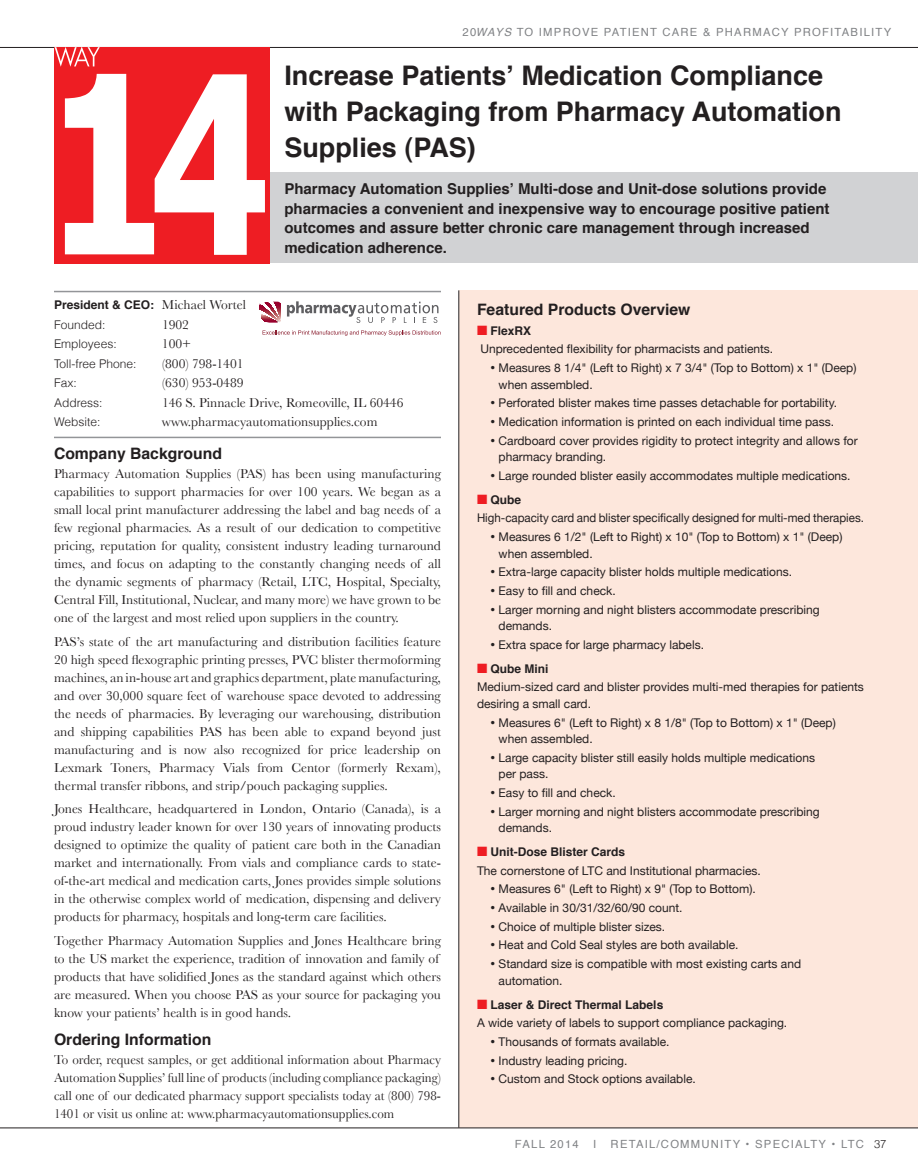
<style>
.page{position:relative;width:918px;height:1175px;background:#fff}
.page>*{position:absolute;margin:0;border:0;box-sizing:border-box;transform-origin:0 0}
.t1{font:700 27px/36px "Helvetica";color:#231f20}
.t2{font:700 15.75px "Helvetica";color:#231f20}
.t3{font:700 15px/19.5px "Helvetica";color:#231f20}
.t4{font:13.5px/18px "Baskerville";color:#231f20;text-align:justify}
.t5{font:13.5px/18px "Baskerville";color:#231f20;text-align:justify;scale:.96 1}
.t6{font:12px/16.5px "Helvetica Neue";color:#231f20}
.t7{font:700 12px/19.5px "Helvetica";color:#231f20}
.t8{font:12px "Helvetica Neue";color:#231f20;scale:.96 1}
.t9{font:300 12px "Helvetica";color:#231f20}
.t10{font:11.25px "Helvetica";letter-spacing:.11em;color:#808285}
.s1{font-style:italic}
.s2{font-family:"Baskerville";font-weight:400;font-size:13.5px}
.s3{font-weight:300}
.s4{color:#ee1d23}
.s5{font-family:"Baskerville";font-size:13.5px}
.s6{font-weight:300;color:#231f20}
</style>
<div class="page">
<hr style="left:0;top:47px;width:918px;height:1px;background:#231f20">
<div style="left:459px;top:290px;width:459px;height:838px;background:#fde7dc"></div>
<svg style="left:263px;top:330px;width:178px;height:6px"></svg>
<svg style="left:287px;top:301px;width:152px;height:22px"></svg>
<svg style="left:264px;top:301px;width:17px;height:2px"></svg>
<hr style="left:260px;top:303px;width:20px;height:2px;background:#98012d">
<div style="left:55px;top:173px;width:863px;height:90px;background:#d1d2d4"></div>
<hr style="left:54px;top:291px;width:387px;height:1px;background:#939598">
<hr style="left:54px;top:436px;width:387px;height:2px;background:#939598">
<div style="left:54px;top:47px;width:216px;height:216px;background:#ee1d23"></div>
<svg style="left:65px;top:74px;width:200px;height:181px"></svg>
<svg style="left:55px;top:47px;width:45px;height:20px"></svg>
<hr style="left:459px;top:290px;width:1px;height:837px;background:#231f20">
<hr style="left:0;top:1127px;width:918px;height:1px;background:#231f20">
<p class="t10" style="left:463px;top:23px;width:430px">20<span class="s1">WAYS</span> TO IMPROVE PATI ENT CARE &amp; PHARMACY PROFITABI LITY</p>
<h1 class="t1" style="left:284px;top:57px;width:559px">Increase Patients’ Medication Compliance with Packaging from Pharmacy Automation<br>Supplies (PAS)</h1>
<p class="t3" style="left:284px;top:179px;width:547px">Pharmacy Automation Supplies’ Multi-dose and Unit-dose solutions provide pharmacies a convenient and inexpensive way to encourage positive patient outcomes and assure better chronic care management through increased medication adherence.</p>
<p class="t7" style="left:54px;top:295px;width:193px">President &amp; CEO: <span class="s2">Michael Wortel<br></span><span class="s3">Founded:</span></p>
<p class="t4" style="left:162px;top:315px;width:28px">1902</p>
<p class="t9" style="left:54px;top:336px;width:64px">Employees:</p>
<p class="t4" style="left:162px;top:335px;width:31px">100+</p>
<p class="t9" style="left:54px;top:356px;width:84px">Toll-free Phone:</p>
<p class="t4" style="left:162px;top:354px;width:83px">(800) 798-1401</p>
<p class="t9" style="left:54px;top:375px;width:24px">Fax:</p>
<p class="t4" style="left:162px;top:374px;width:83px">(630) 953-0489</p>
<p class="t9" style="left:54px;top:395px;width:50px">Address:</p>
<p class="t4" style="left:162px;top:393px;width:243px">146 S. Pinnacle Drive, Romeoville, IL 60446</p>
<p class="t9" style="left:54px;top:414px;width:48px">Website:</p>
<p class="t4" style="left:162px;top:413px;width:217px">www.pharmacyautomationsupplies.com</p>
<p class="t2" style="left:54px;top:440px;width:170px">Company Background</p>
<p class="t4" style="left:54px;top:465px;width:389px">Pharmacy Automation Supplies (PAS) has been using manufacturing capabilities to support pharmacies for over 100 years. We began as a small local print manufacturer addressing the label and bag needs of a few regional pharmacies. As a result of our dedication to competitive pricing, reputation for quality, consistent industry leading turnaround times, and focus on adapting to the constantly changing needs of all the dynamic segments of pharmacy (Retail, LTC, Hospital, Specialty, Central Fill, Institutional, Nuclear, and many more) we have grown to be one of the largest and most relied upon suppliers in the country.</p>
<p class="t4" style="left:54px;top:632px;width:389px">PAS’s state of the art manufacturing and distribution facilities feature 20 high speed flexographic printing presses, PVC blister thermoforming machines, an in-house art and graphics department, plate manufacturing, and over 30,000 square feet of warehouse space devoted to addressing the needs of pharmacies. By leveraging our warehousing, distribution and shipping capabilities PAS has been able to expand beyond just manufacturing and is now also recognized for price leadership on Lexmark Toners, Pharmacy Vials from Centor (formerly Rexam), thermal transfer ribbons, and strip/pouch packaging supplies.</p>
<p class="t4" style="left:54px;top:799px;width:389px">Jones Healthcare, headquartered in London, Ontario (Canada), is a proud industry leader known for over 130 years of innovating products designed to optimize the quality of patient care both in the Canadian market and internationally. From vials and compliance cards to state&shy;of-the-art medical and medication carts, Jones provides simple solutions in the otherwise complex world of medication, dispensing and delivery products for pharmacy, hospitals and long-term care facilities.</p>
<p class="t4" style="left:54px;top:931px;width:389px;text-align:left">Together Pharmacy Automation Supplies and Jones Healthcare bring to the US market the experience, tradition of innovation and family of products that have solidified Jones as the standard against which others are measured. When you choose PAS as your source for packaging you know your patients’ health is in good hands.</p>
<p class="t2" style="left:54px;top:1026px;width:159px">Ordering Information</p>
<p class="t5" style="left:54px;top:1050px;width:405px">To order, request samples, or get additional information about Pharmacy Automation Supplies’ full line of products (including compliance packaging) call one of our dedicated pharmacy support specialists today at (800) 798- 1401 or visit us online at: www.pharmacyautomationsupplies.com</p>
<p class="t2" style="left:477px;top:297px;width:215px">Featured Products Overview</p>
<p class="t7" style="left:477px;top:321px;width:56px"><span class="s4">■</span> FlexRX</p>
<p class="t6" style="left:480px;top:341px;width:294px">Unprecedented flexibility for pharmacists and patients.</p>
<p class="t6" style="left:499px;top:359px;width:359px;text-indent:-8px"><span class="s5">•</span> Measures 8 1/4" (Left to Right) x 7 3/4" (Top to Bottom) x 1" (Deep) when assembled.</p>
<p class="t6" style="left:490px;top:394px;width:348px"><span class="s5">•</span> Perforated blister makes time passes detachable for portability.</p>
<p class="t6" style="left:490px;top:413px;width:345px"><span class="s5">•</span> Medication information is printed on each individual time pass.</p>
<p class="t6" style="left:499px;top:432px;width:361px;text-indent:-8px"><span class="s5">•</span> Cardboard cover provides rigidity to protect integrity and allows for pharmacy branding.</p>
<p class="t6" style="left:490px;top:467px;width:362px"><span class="s5">•</span> Large rounded blister easily accommodates multiple medications.</p>
<p class="t7" style="left:477px;top:490px;width:46px"><span class="s4">■</span> Qube</p>
<p class="t8" style="left:477px;top:511px;width:405px">High-capacity card and blister specifically designed for multi-med therapies.</p>
<p class="t6" style="left:499px;top:528px;width:345px;text-indent:-8px"><span class="s5">•</span> Measures 6 1/2" (Left to Right) x 10" (Top to Bottom) x 1" (Deep) when assembled.</p>
<p class="t6" style="left:490px;top:563px;width:303px"><span class="s5">•</span> Extra-large capacity blister holds multiple medications.</p>
<p class="t6" style="left:490px;top:582px;width:127px"><span class="s5">•</span> Easy to fill and check.</p>
<p class="t6" style="left:499px;top:601px;width:323px;text-indent:-8px"><span class="s5">•</span> Larger morning and night blisters accommodate prescribing demands.</p>
<p class="t6" style="left:490px;top:636px;width:215px"><span class="s5">•</span> Extra space for large pharmacy labels.</p>
<p class="t7" style="left:477px;top:659px;width:73px"><span class="s4">■</span> Qube Mini</p>
<p class="t6" style="left:477px;top:678px;width:388px">Medium-sized card and blister provides multi-med therapies for patients desiring a small card.</p>
<p class="t6" style="left:499px;top:714px;width:339px;text-indent:-8px"><span class="s5">•</span> Measures 6" (Left to Right) x 8 1/8" (Top to Bottom) x 1" (Deep) when assembled.</p>
<p class="t6" style="left:499px;top:749px;width:318px;text-indent:-8px"><span class="s5">•</span> Large capacity blister still easily holds multiple medications per pass.</p>
<p class="t6" style="left:490px;top:784px;width:127px"><span class="s5">•</span> Easy to fill and check.</p>
<p class="t6" style="left:499px;top:803px;width:323px;text-indent:-8px"><span class="s5">•</span> Larger morning and night blisters accommodate prescribing demands.</p>
<p class="t7" style="left:477px;top:842px;width:150px"><span class="s4">■</span> Unit-Dose Blister Cards</p>
<p class="t6" style="left:477px;top:862px;width:285px">The cornerstone of LTC and Institutional pharmacies.</p>
<p class="t6" style="left:490px;top:880px;width:267px"><span class="s5">•</span> Measures 6" (Left to Right) x 9" (Top to Bottom).</p>
<p class="t6" style="left:490px;top:899px;width:193px"><span class="s5">•</span> Available in 30/31/32/60/90 count.</p>
<p class="t6" style="left:490px;top:918px;width:176px"><span class="s5">•</span> Choice of multiple blister sizes.</p>
<p class="t6" style="left:490px;top:936px;width:249px"><span class="s5">•</span> Heat and Cold Seal styles are both available.</p>
<p class="t6" style="left:499px;top:955px;width:304px;text-indent:-8px"><span class="s5">•</span> Standard size is compatible with most existing carts and automation.</p>
<p class="t7" style="left:477px;top:994px;width:188px"><span class="s4">■</span> Laser &amp; Direct Thermal Labels</p>
<p class="t6" style="left:477px;top:1014px;width:312px">A wide variety of labels to support compliance packaging.</p>
<p class="t6" style="left:490px;top:1033px;width:181px"><span class="s5">•</span> Thousands of formats available.</p>
<p class="t6" style="left:490px;top:1052px;width:138px"><span class="s5">•</span> Industry leading pricing.</p>
<p class="t6" style="left:490px;top:1070px;width:207px"><span class="s5">•</span> Custom and Stock options available.</p>
<p class="t10" style="left:515px;top:1135px;width:65px">FALL 2014</p>
<p class="t10" style="left:593px;top:1135px;width:5px">I</p>
<p class="t10" style="left:611px;top:1135px;width:33px">RETAIL</p>
<p class="t10" style="left:657px;top:1135px;width:133px">/COMMUNITY • SPECIAL</p>
<p class="t10" style="left:811px;top:1135px;width:78px">TY • LTC <span class="s6">37</span></p>
</div>
